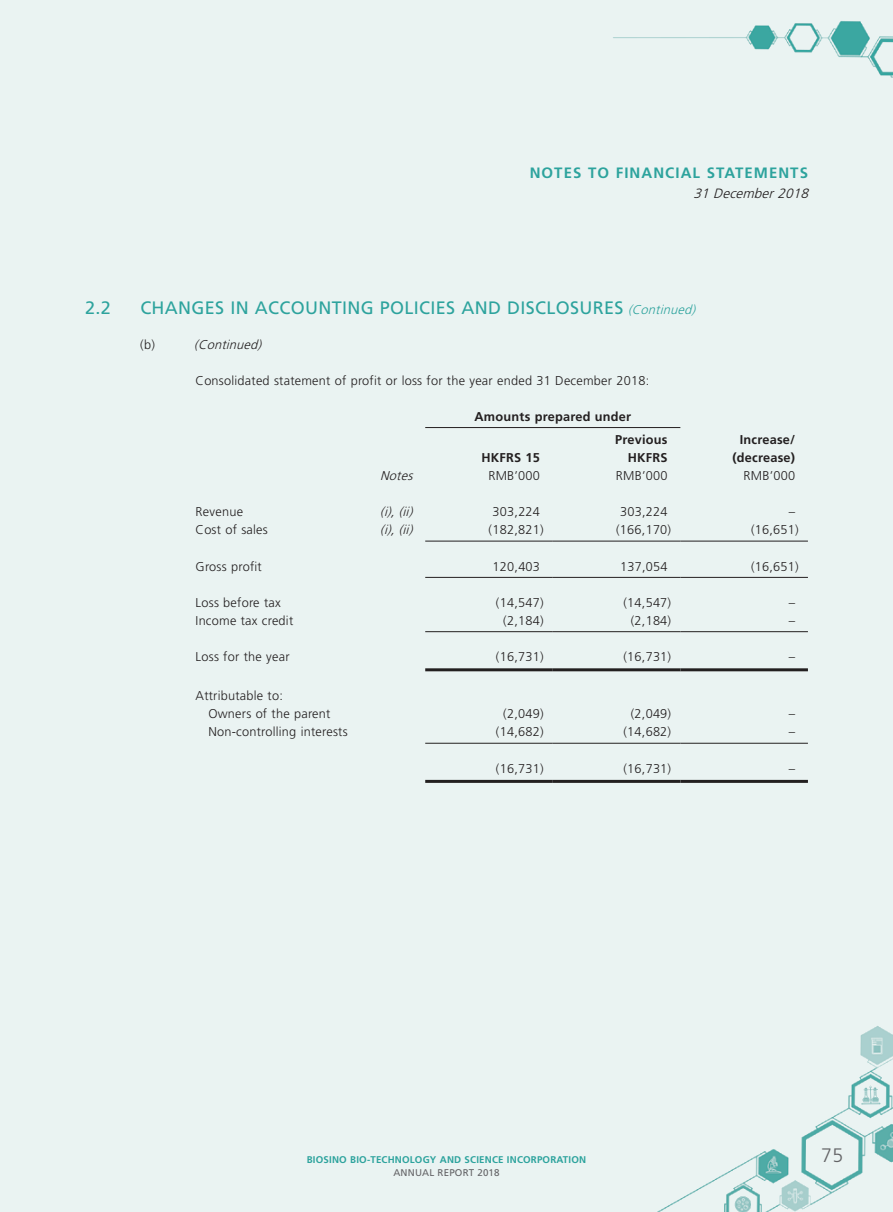
<style>
.page{position:relative;width:893px;height:1212px;background:#eaf3f2}
.page>*{position:absolute;margin:0;border:0;box-sizing:border-box;transform-origin:0 0}
.t1{font:300 19.5px "Frutiger LT Std";color:#636366}
.Heading_1{font:18px "Frutiger LT Std";letter-spacing:.02em;color:#2da39d}
.t2{font:700 15px "Frutiger LT Std";letter-spacing:.07em;color:#2da39d}
.t3{font:italic 300 13.5px "Frutiger LT Std";color:#231f20}
.Body_Text{font:300 12.75px "Frutiger LT Std";letter-spacing:.02em;color:#231f20}
.Body_Text-2{font:700 12.75px "Frutiger LT Std";letter-spacing:.02em;color:#231f20}
.Body_Text-3{font:italic 300 12.75px "Frutiger LT Std";color:#231f20}
.t4{font:700 9.75px "Frutiger LT Std";letter-spacing:.02em;color:#2da39d}
.t5{font:9.75px "Frutiger LT Std";letter-spacing:.02em;color:#636366}
.s1{font-weight:300;font-style:italic;font-size:12.75px}
</style>
<div class="page">
<hr style="left:425px;top:427px;width:255px;height:1px;background:#231f20">
<hr style="left:425px;top:541px;width:128px;height:1px;background:#231f20">
<hr style="left:553px;top:541px;width:127px;height:1px;background:#231f20">
<hr style="left:680px;top:541px;width:128px;height:1px;background:#231f20">
<hr style="left:425px;top:577px;width:128px;height:1px;background:#231f20">
<hr style="left:553px;top:577px;width:127px;height:1px;background:#231f20">
<hr style="left:680px;top:577px;width:128px;height:1px;background:#231f20">
<hr style="left:425px;top:631px;width:128px;height:1px;background:#231f20">
<hr style="left:553px;top:631px;width:127px;height:1px;background:#231f20">
<hr style="left:680px;top:631px;width:128px;height:1px;background:#231f20">
<hr style="left:425px;top:668px;width:128px;height:3px;background:#231f20">
<hr style="left:553px;top:668px;width:127px;height:3px;background:#231f20">
<hr style="left:680px;top:668px;width:128px;height:3px;background:#231f20">
<hr style="left:425px;top:743px;width:128px;height:1px;background:#231f20">
<hr style="left:553px;top:743px;width:127px;height:1px;background:#231f20">
<hr style="left:680px;top:743px;width:128px;height:1px;background:#231f20">
<hr style="left:425px;top:780px;width:128px;height:3px;background:#231f20">
<hr style="left:553px;top:780px;width:127px;height:3px;background:#231f20">
<hr style="left:680px;top:780px;width:128px;height:3px;background:#231f20">
<p class="t2" style="left:530px;top:164px;width:280px">NOTES TO FINANCIAL STATEMENTS</p>
<p class="t3" style="left:693px;top:186px;width:120px">31 December2018</p>
<p class="Heading_1" style="left:85px;top:297px;width:27px">2.2</p>
<p class="Heading_1" style="left:140px;top:297px;width:560px">CHANGES IN ACCOUNTING POLICIES AND DISCLOSURES <span class="s1">(Continued)</span></p>
<p class="Body_Text" style="left:140px;top:337px;width:16px">(b)</p>
<p class="Body_Text-3" style="left:194px;top:337px;width:72px">(Continued)</p>
<p class="Body_Text" style="left:196px;top:373px;width:455px">Consolidated statement of profit or loss for the year ended 31 December 2018:</p>
<p class="Body_Text-2" style="left:474px;top:409px;width:158px">Amounts prepared under</p>
<p class="Body_Text-2" style="left:615px;top:432px;width:54px">Previous</p>
<p class="Body_Text-2" style="left:740px;top:432px;width:57px">Increase/</p>
<p class="Body_Text-2" style="left:481px;top:450px;width:60px">HKFRS 15</p>
<p class="Body_Text-2" style="left:628px;top:450px;width:41px">HKFRS</p>
<p class="Body_Text-2" style="left:732px;top:450px;width:64px">(decrease)</p>
<p class="Body_Text-3" style="left:380px;top:469px;width:38px">Notes</p>
<p class="Body_Text" style="left:488px;top:469px;width:53px">RMB’000</p>
<p class="Body_Text" style="left:616px;top:469px;width:53px">RMB’000</p>
<p class="Body_Text" style="left:743px;top:469px;width:53px">RMB’000</p>
<p class="Body_Text" style="left:196px;top:505px;width:49px">Revenue</p>
<p class="Body_Text-3" style="left:380px;top:505px;width:37px">(i),(ii)</p>
<p class="Body_Text" style="left:493px;top:505px;width:49px">303,224</p>
<p class="Body_Text" style="left:620px;top:505px;width:49px">303,224</p>
<p class="Body_Text" style="left:789px;top:505px;width:8px">–</p>
<p class="Body_Text" style="left:196px;top:523px;width:74px">Cost of sales</p>
<p class="Body_Text-3" style="left:380px;top:523px;width:37px">(i),(ii)</p>
<p class="Body_Text" style="left:489px;top:523px;width:57px">(182,821)</p>
<p class="Body_Text" style="left:616px;top:523px;width:57px">(166,170)</p>
<p class="Body_Text" style="left:751px;top:523px;width:49px">(16,651)</p>
<p class="Body_Text" style="left:196px;top:559px;width:68px">Gross profit</p>
<p class="Body_Text" style="left:493px;top:559px;width:49px">120,403</p>
<p class="Body_Text" style="left:620px;top:559px;width:49px">137,054</p>
<p class="Body_Text" style="left:751px;top:559px;width:49px">(16,651)</p>
<p class="Body_Text" style="left:196px;top:595px;width:87px">Loss before tax</p>
<p class="Body_Text" style="left:496px;top:595px;width:49px">(14,547)</p>
<p class="Body_Text" style="left:623px;top:595px;width:49px">(14,547)</p>
<p class="Body_Text" style="left:789px;top:595px;width:8px">–</p>
<p class="Body_Text" style="left:196px;top:613px;width:99px">Income tax credit</p>
<p class="Body_Text" style="left:503px;top:613px;width:42px">(2,184)</p>
<p class="Body_Text" style="left:631px;top:613px;width:42px">(2,184)</p>
<p class="Body_Text" style="left:789px;top:613px;width:8px">–</p>
<p class="Body_Text" style="left:196px;top:649px;width:95px">Loss for the year</p>
<p class="Body_Text" style="left:496px;top:649px;width:49px">(16,731)</p>
<p class="Body_Text" style="left:623px;top:649px;width:49px">(16,731)</p>
<p class="Body_Text" style="left:789px;top:649px;width:8px">–</p>
<p class="Body_Text" style="left:196px;top:689px;width:89px">Attributable to:</p>
<p class="Body_Text" style="left:208px;top:707px;width:124px">Owners of the parent</p>
<p class="Body_Text" style="left:503px;top:707px;width:42px">(2,049)</p>
<p class="Body_Text" style="left:631px;top:707px;width:42px">(2,049)</p>
<p class="Body_Text" style="left:789px;top:707px;width:8px">–</p>
<p class="Body_Text" style="left:208px;top:725px;width:141px">Non-controlling interests</p>
<p class="Body_Text" style="left:496px;top:725px;width:49px">(14,682)</p>
<p class="Body_Text" style="left:623px;top:725px;width:49px">(14,682)</p>
<p class="Body_Text" style="left:789px;top:725px;width:8px">–</p>
<p class="Body_Text" style="left:496px;top:761px;width:49px">(16,731)</p>
<p class="Body_Text" style="left:623px;top:761px;width:49px">(16,731)</p>
<p class="Body_Text" style="left:789px;top:761px;width:8px">–</p>
<p class="t4" style="left:307px;top:1154px;width:281px">BIOSINO BIO-TECHNOLOGY AND SCIENCE INCORPORATION</p>
<h1 class="t1" style="left:821px;top:1144px;width:24px">75</h1>
<p class="t5" style="left:393px;top:1166px;width:108px">ANNUAL REPORT 2018</p>
</div>
